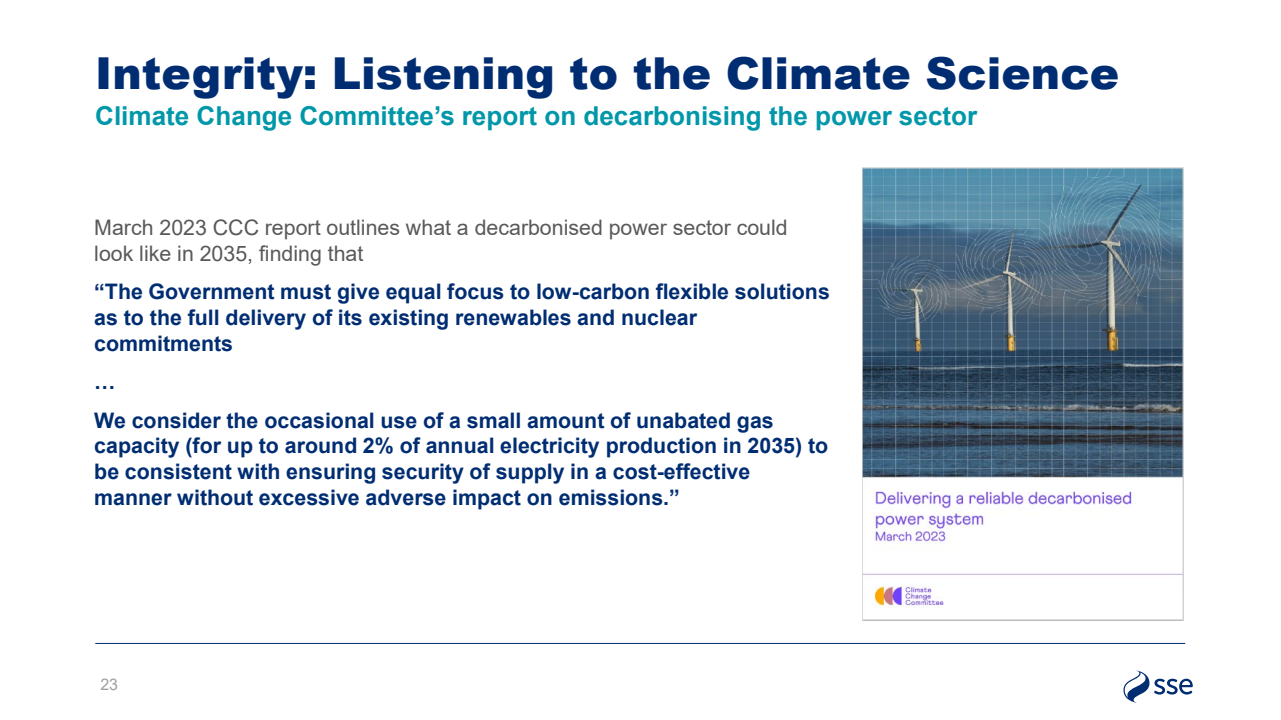
<style>
.page{position:relative;width:1281px;height:720px;background:#fff}
.page>*{position:absolute;margin:0;border:0;box-sizing:border-box;transform-origin:0 0}
.t1{font:900 44px "Arial";color:#002d72}
.t2{font:700 26px "Arial";color:#0097a9}
.t3{font:700 21.4px/25.6px "Arial";color:#002d72}
.t4{font:21.4px/25.6px "Arial";color:#595959}
.t5{font:16px "Arial";color:#9f9f9f}
</style>
<div class="page">
<svg style="left:1123px;top:670px;width:69px;height:33px"></svg>
<hr style="left:95px;top:643px;width:1089px;height:1px;background:#002d72">
<img style="left:862px;top:167px;width:321px;height:454px">
<h2 class="t1" style="left:95px;top:41px;width:1025px">Integrity: Listening to the Climate Science</h2>
<p class="t2" style="left:95px;top:97px;width:883px">Climate Change Committee’s report on decarbonising the power sector</p>
<p class="t4" style="left:94px;top:215px;width:695px">March 2023 CCC report outlines what a decarbonised power sector could look like in 2035, finding that</p>
<p class="t3" style="left:94px;top:279px;width:737px">“The Government must give equal focus to low-carbon flexible solutions as to the full delivery of its existing renewables and nuclear commitments</p>
<p class="t3" style="left:94px;top:369px;width:23px">…</p>
<p class="t3" style="left:94px;top:408px;width:735px">We consider the occasional use of a small amount of unabated gas capacity (for up to around 2% of annual electricity production in 2035) to be consistent with ensuring security of supply in a cost-effective manner without excessive adverse impact on emissions.”</p>
<p class="t5" style="left:100px;top:674px;width:19px">23</p>
</div>
